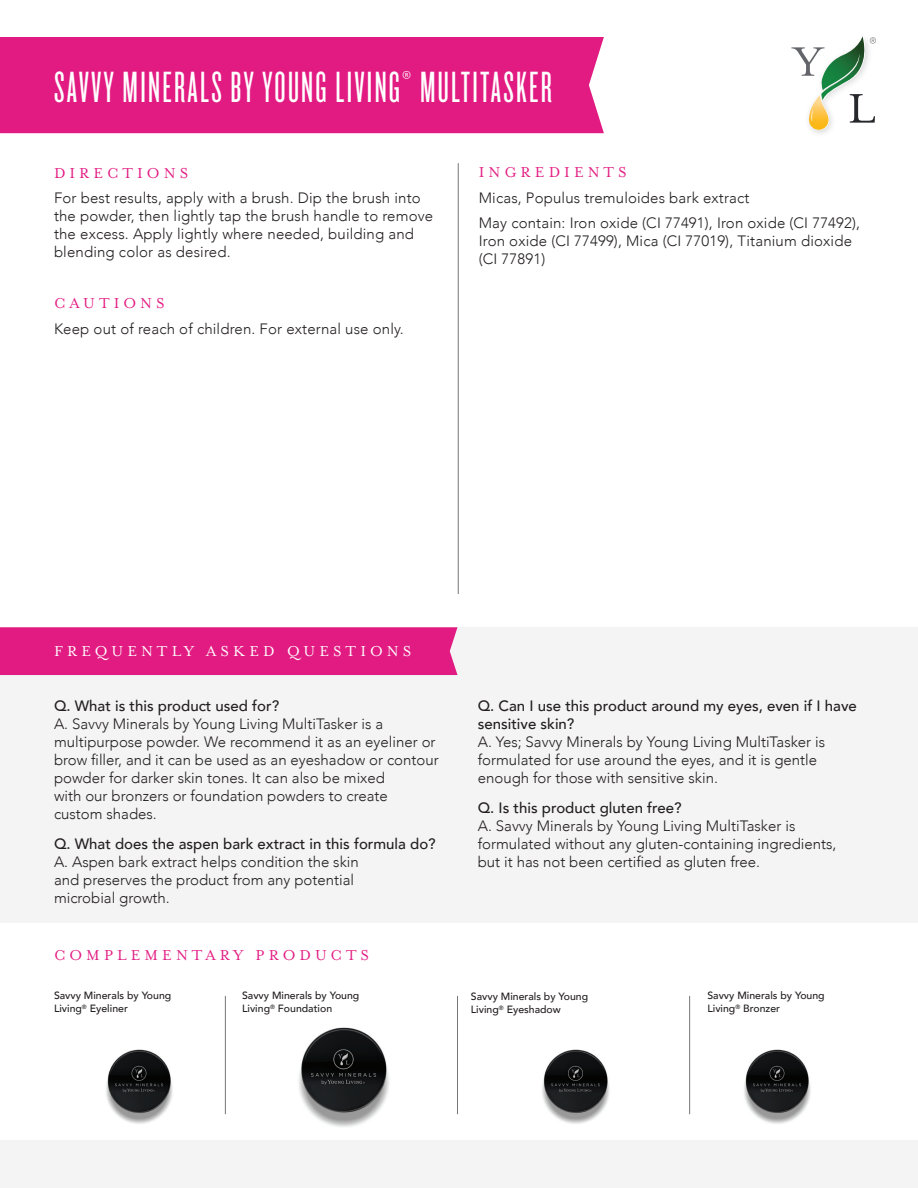
<style>
.page{position:relative;width:918px;height:1188px;background:#fff}
.page>*{position:absolute;margin:0;border:0;box-sizing:border-box;transform-origin:0 0}
.t1{font:45.45px "Knockout 26 Junior Flywght";letter-spacing:.05em;color:#fff}
.t2{font:16.5px "Mrs Eaves OT";letter-spacing:.25em;color:#e21b82}
.t3{font:16.5px "Mrs Eaves OT";letter-spacing:.25em;color:#fff}
.t4{font:300 15px/18px "Avenir";color:#231f20}
.t5{font:500 10.5px/13.5px "Avenir";color:#231f20}
.s1{font-weight:500}
</style>
<div class="page">
<div style="left:0;top:627px;width:918px;height:295px;background:#f4f4f4"></div>
<div style="left:0;top:37px;width:604px;height:96px;background:#e21b82"></div>
<div style="left:0;top:627px;width:458px;height:48px;background:#e21b82"></div>
<hr style="left:458px;top:163px;width:1px;height:431px;background:#777779">
<svg style="left:791px;top:36px;width:85px;height:94px"></svg>
<hr style="left:225px;top:996px;width:1px;height:118px;background:#777779">
<hr style="left:457px;top:996px;width:1px;height:118px;background:#777779">
<hr style="left:689px;top:996px;width:1px;height:118px;background:#777779">
<div style="left:0;top:1140px;width:918px;height:48px;background:#f4f4f4"></div>
<img style="left:298px;top:1027px;width:91px;height:100px">
<img style="left:106px;top:1049px;width:67px;height:75px">
<img style="left:744px;top:1049px;width:67px;height:75px">
<img style="left:542px;top:1049px;width:68px;height:75px">
<p class="t1" style="left:54px;top:61px;width:500px">SAVVY MINERALS BY YOUNG LIVING® MULTITASKER</p>
<p class="t2" style="left:54px;top:164px;width:136px">DIRECTIONS</p>
<p class="t4" style="left:54px;top:189px;width:381px">For best results, apply with a brush. Dip the brush into the powder, then lightly tap the brush handle to remove the excess. Apply lightly where needed, building and blending color as desired.</p>
<p class="t2" style="left:54px;top:294px;width:112px">CAUTIONS</p>
<p class="t4" style="left:54px;top:320px;width:351px">Keep out of reach of children. For external use only.</p>
<p class="t2" style="left:479px;top:163px;width:149px">INGREDIENTS</p>
<p class="t4" style="left:479px;top:188px;width:272px">Micas, Populus tremuloides bark extract</p>
<p class="t4" style="left:479px;top:214px;width:383px">May contain: Iron oxide (CI 77491), Iron oxide (CI 77492),<br>Iron oxide (CI 77499), Mica (CI 77019), Titanium dioxide (CI 77891)</p>
<p class="t3" style="left:54px;top:642px;width:359px">FREQUENTLY ASKED QUESTIONS</p>
<p class="t4" style="left:54px;top:697px;width:386px"><span class="s1">Q. What is this product used for?<br></span>A. Savvy Minerals by Young Living MultiTasker is a multipurpose powder. We recommend it as an eyeliner or brow filler, and it can be used as an eyeshadow or contour powder for darker skin tones. It can also be mixed<br>with our bronzers or foundation powders to create custom shades.</p>
<p class="t4" style="left:54px;top:835px;width:383px"><span class="s1">Q. What does the aspen bark extract in this formula do?<br></span>A. Aspen bark extract helps condition the skin<br>and preserves the product from any potential<br>microbial growth.</p>
<p class="t4" style="left:478px;top:697px;width:381px"><span class="s1">Q. Can I use this product around my eyes, even if I have sensitive skin?<br></span>A. Yes; Savvy Minerals by Young Living MultiTasker is formulated for use around the eyes, and it is gentle enough for those with sensitive skin.</p>
<p class="t4" style="left:478px;top:799px;width:360px"><span class="s1">Q. Is this product gluten free?<br></span>A. Savvy Minerals by Young Living MultiTasker is formulated without any gluten-containing ingredients, but it has not been certified as gluten free.</p>
<p class="t2" style="left:54px;top:946px;width:317px">COMPLEMENTARY PRODUCTS</p>
<p class="t5" style="left:54px;top:988px;width:119px">Savvy Minerals by Young<br>Living<sup>®</sup> Eyeliner</p>
<p class="t5" style="left:242px;top:988px;width:119px">Savvy Minerals by Young<br>Living<sup>®</sup> Foundation</p>
<p class="t5" style="left:471px;top:989px;width:119px">Savvy Minerals by Young<br>Living<sup>®</sup> Eyeshadow</p>
<p class="t5" style="left:707px;top:988px;width:119px">Savvy Minerals by Young<br>Living<sup>®</sup> Bronzer</p>
</div>
